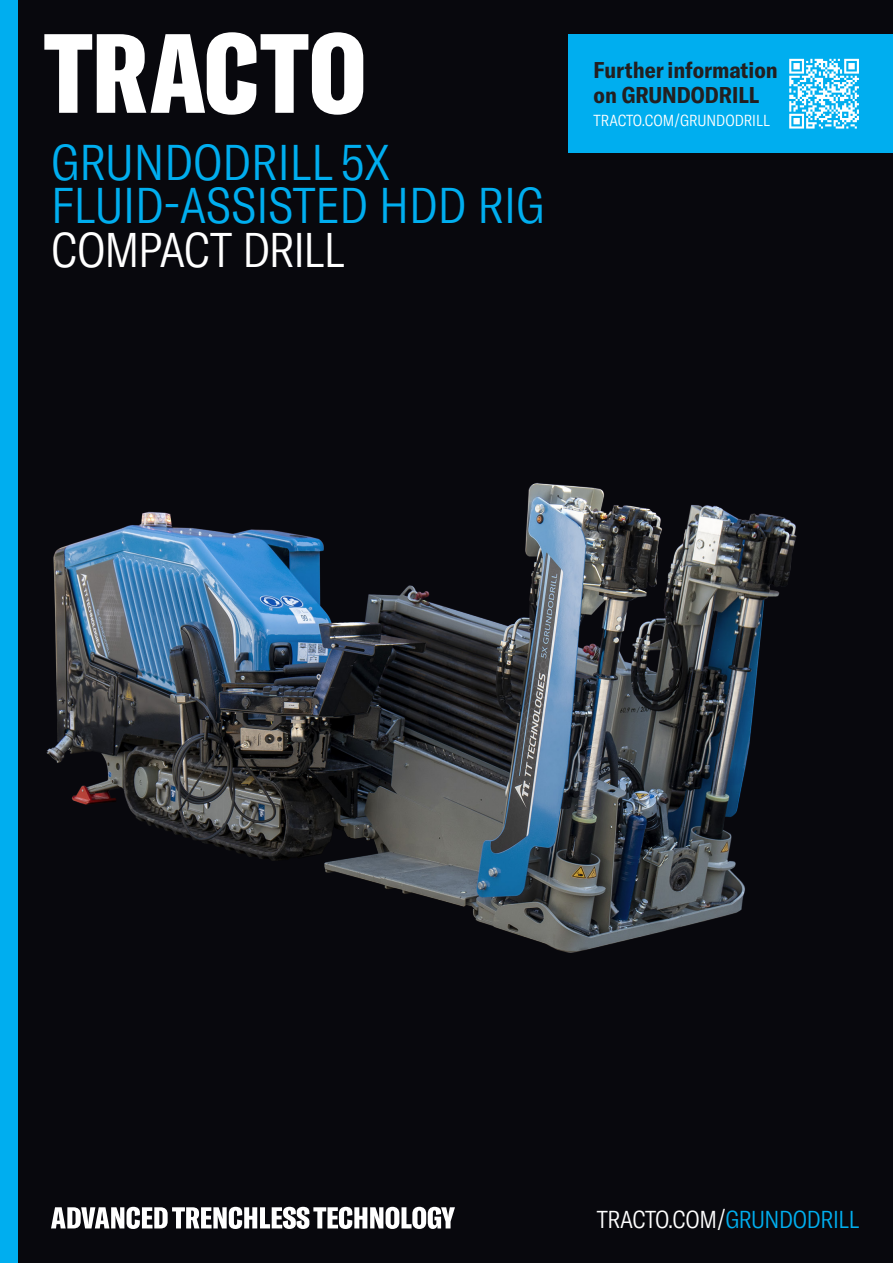
<style>
.page{position:relative;width:893px;height:1263px;background:#08080d}
.page>*{position:absolute;margin:0;border:0;box-sizing:border-box;transform-origin:0 0}
.t1{font:300 condensed 49.5px/43.5px "GT America";color:#00aeef}
.t2{font:300 condensed 48px "GT America";letter-spacing:-.025em;color:#fff}
.t3{font:300 condensed 24.15px "GT America";letter-spacing:-.015em;color:#fff}
.t4{font:700 condensed 22.5px/25.5px "GT America";color:#231f20}
.t5{font:300 condensed 15.75px "GT America";color:#fff}
.s1{color:#00aeef}
</style>
<div class="page">
<svg style="left:51px;top:1207px;width:404px;height:22px"></svg>
<svg style="left:44px;top:32px;width:319px;height:83px"></svg>
<div style="left:0;top:0;width:17px;height:1263px;background:#00aeef"></div>
<div style="left:568px;top:34px;width:325px;height:118px;background:#00aeef"></div>
<svg style="left:789px;top:59px;width:70px;height:70px"></svg>
<img style="left:46px;top:483px;width:751px;height:470px">
<p class="t1" style="left:51px;top:141px;width:495px">GRUNDODRILL 5X<br>FLUID-ASSISTED HDD RIG</p>
<p class="t2" style="left:51px;top:222px;width:295px">COMPACT DRILL</p>
<p class="t4" style="left:594px;top:57px;width:186px">Further information on GRUNDODRILL</p>
<p class="t5" style="left:594px;top:112px;width:178px">TRACTO.COM/GRUNDODRILL</p>
<p class="t3" style="left:597px;top:1206px;width:264px">TRACTO.COM/<span class="s1">GRUNDODRILL</span></p>
</div>
